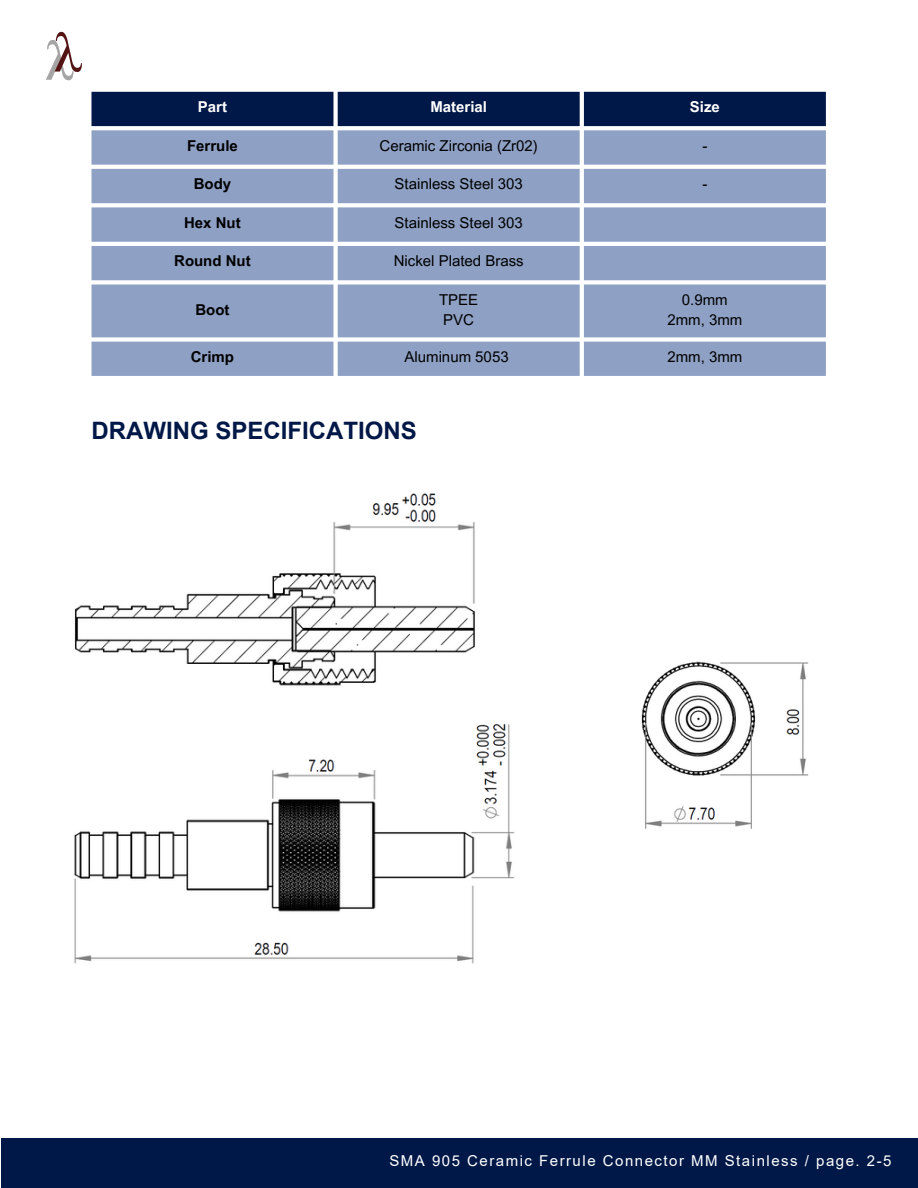
<style>
.page{position:relative;width:918px;height:1188px;background:#fff}
.page>*{position:absolute;margin:0;border:0;box-sizing:border-box;transform-origin:0 0}
.t1{font:700 24px "Arial";color:#001847}
.t2{font:15px "Arial MT Pro";color:#000}
.t3{font:15px "Arial";letter-spacing:.1em;color:#fff}
.t4{font:700 15px "Arial MT Pro";color:#000}
.t5{font:700 15px "Arial MT Pro";color:#fff}
</style>
<div class="page">
<img style="left:46px;top:31px;width:36px;height:50px">
<div style="left:2px;top:1138px;width:916px;height:50px;background:#001847"></div>
<div style="left:92px;top:92px;width:734px;height:34px;background:#001847"></div>
<svg style="left:92px;top:130px;width:734px;height:246px;background:#99a9c9"></svg>
<img style="left:74px;top:493px;width:401px;height:193px">
<img style="left:74px;top:723px;width:441px;height:241px">
<img style="left:641px;top:661px;width:168px;height:168px">
<p class="t5" style="left:198px;top:101px;width:31px">Part</p>
<p class="t5" style="left:430px;top:101px;width:58px">Material</p>
<p class="t5" style="left:690px;top:101px;width:32px">Size</p>
<p class="t4" style="left:187px;top:140px;width:52px">Ferrule</p>
<p class="t2" style="left:380px;top:140px;width:160px">Ceramic Zirconia (Zr02)</p>
<p class="t2" style="left:702px;top:140px;width:6px">-</p>
<p class="t4" style="left:194px;top:178px;width:39px">Body</p>
<p class="t2" style="left:395px;top:178px;width:130px">Stainless Steel 303</p>
<p class="t2" style="left:702px;top:178px;width:6px">-</p>
<p class="t4" style="left:184px;top:217px;width:58px">Hex Nut</p>
<p class="t2" style="left:395px;top:217px;width:130px">Stainless Steel 303</p>
<p class="t4" style="left:174px;top:255px;width:78px">Round Nut</p>
<p class="t2" style="left:394px;top:255px;width:131px">Nickel Plated Brass</p>
<p class="t4" style="left:195px;top:304px;width:36px">Boot</p>
<p class="t2" style="left:682px;top:294px;width:47px">0.9mm</p>
<p class="t2" style="left:667px;top:314px;width:76px">2mm, 3mm</p>
<p class="t2" style="left:439px;top:294px;width:41px">TPEE</p>
<p class="t2" style="left:443px;top:314px;width:32px">PVC</p>
<p class="t4" style="left:191px;top:351px;width:45px">Crimp</p>
<p class="t2" style="left:405px;top:351px;width:106px">Aluminum 5053</p>
<p class="t2" style="left:667px;top:351px;width:76px">2mm, 3mm</p>
<p class="t1" style="left:92px;top:417px;width:327px">DRAWING SPECIFICATIONS</p>
<h1 class="t3" style="left:389px;top:1153px;width:504px">SMA 905 Ceramic Ferrule Connector MM Stainless / page. 2-5</h1>
</div>
